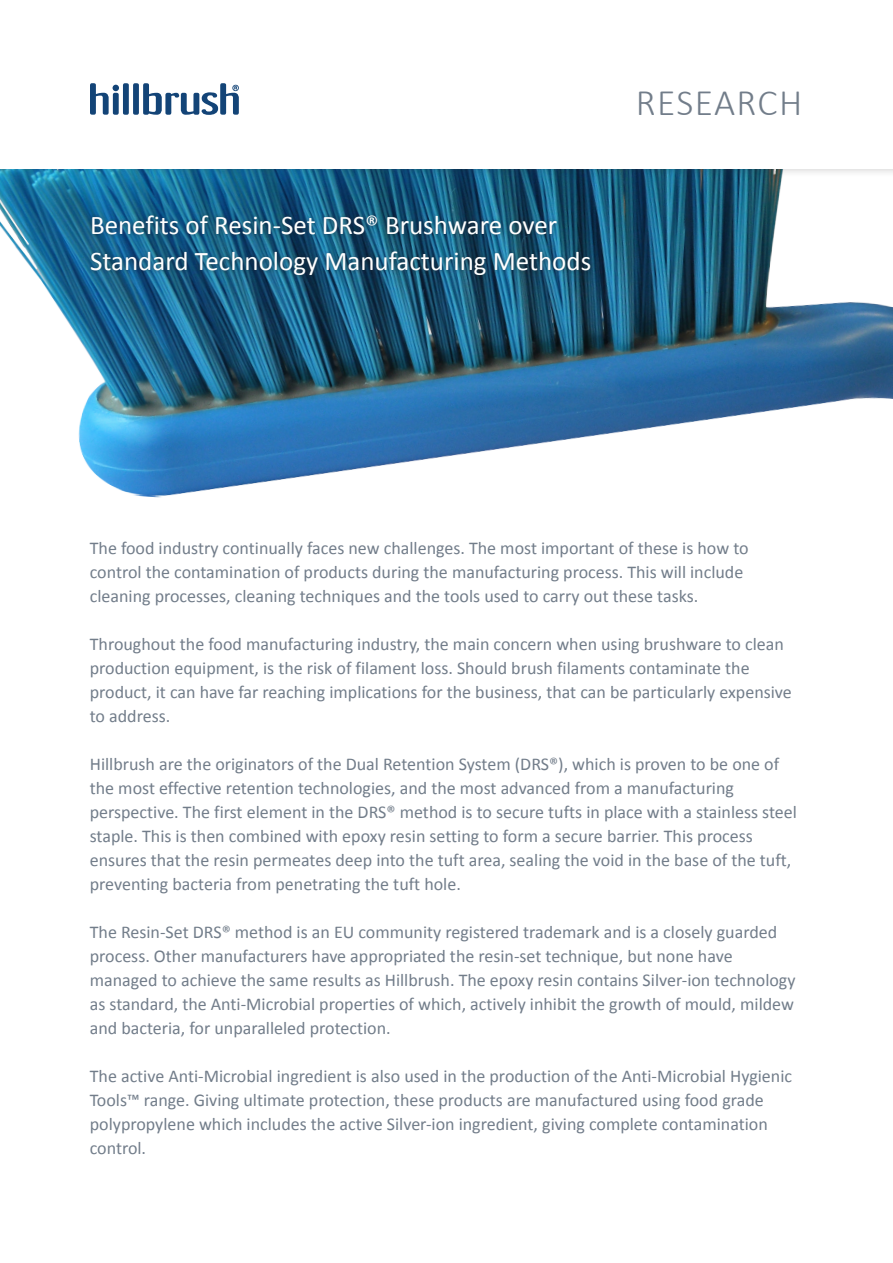
<style>
.page{position:relative;width:893px;height:1263px;background:#fff}
.page>*{position:absolute;margin:0;border:0;box-sizing:border-box;transform-origin:0 0}
.Small_Headings{font:300 37.5px "Calibri";letter-spacing:.035em;color:#727d8a}
.Large_Headings{font:27px/36px "Calibri";color:#fff}
.Small_Headings-2{font:18px/24px "Calibri";color:#727d8a}
</style>
<div class="page">
<img style="left:0;top:178px;width:893px;height:320px">
<div style="left:0;top:0;width:893px;height:178px;background:#231f20;opacity:.25"></div>
<div style="left:0;top:0;width:893px;height:168px;background:#fff"></div>
<div style="left:87px;top:212px;width:508px;height:67px;background:#231f20;opacity:.5"></div>
<div style="left:123px;top:83px;width:6px;height:32px;background:#134477;border-radius:2px"></div>
<div style="left:133px;top:83px;width:6px;height:32px;background:#134477;border-radius:2px"></div>
<svg style="left:90px;top:83px;width:29px;height:32px"></svg>
<svg style="left:143px;top:83px;width:96px;height:32px"></svg>
<p class="Large_Headings" style="left:90px;top:207px;width:503px">Benefits of Resin-Set DRS® Brushware over<br>Standard Technology Manufacturing Methods</p>
<p class="Small_Headings" style="left:636px;top:79px;width:168px">RESEARCH</p>
<p class="Small_Headings-2" style="left:90px;top:536px;width:660px">The food industry continually faces new challenges. The most important of these is how to control the contamination of products during the manufacturing process. This will include cleaning processes, cleaning techniques and the tools used to carry out these tasks.</p>
<p class="Small_Headings-2" style="left:90px;top:632px;width:704px">Throughout the food manufacturing industry, the main concern when using brushware to clean production equipment, is the risk of filament loss. Should brush filaments contaminate the product, it can have far reaching implications for the business, that can be particularly expensive to address.</p>
<p class="Small_Headings-2" style="left:90px;top:752px;width:709px">Hillbrush are the originators of the Dual Retention System (DRS®), which is proven to be one of the most effective retention technologies, and the most advanced from a manufacturing perspective. The first element in the DRS® method is to secure tufts in place with a stainless steel staple. This is then combined with epoxy resin setting to form a secure barrier. This process ensures that the resin permeates deep into the tuft area, sealing the void in the base of the tuft, preventing bacteria from penetrating the tuft hole.</p>
<p class="Small_Headings-2" style="left:90px;top:920px;width:707px">The Resin-Set DRS® method is an EU community registered trademark and is a closely guarded process. Other manufacturers have appropriated the resin-set technique, but none have managed to achieve the same results as Hillbrush. The epoxy resin contains Silver-ion technology as standard, the Anti-Microbial properties of which, actively inhibit the growth of mould, mildew and bacteria, for unparalleled protection.</p>
<p class="Small_Headings-2" style="left:90px;top:1064px;width:704px">The active Anti-Microbial ingredient is also used in the production of the Anti-Microbial Hygienic Tools™ range. Giving ultimate protection, these products are manufactured using food grade polypropylene which includes the active Silver-ion ingredient, giving complete contamination control.</p>
</div>
